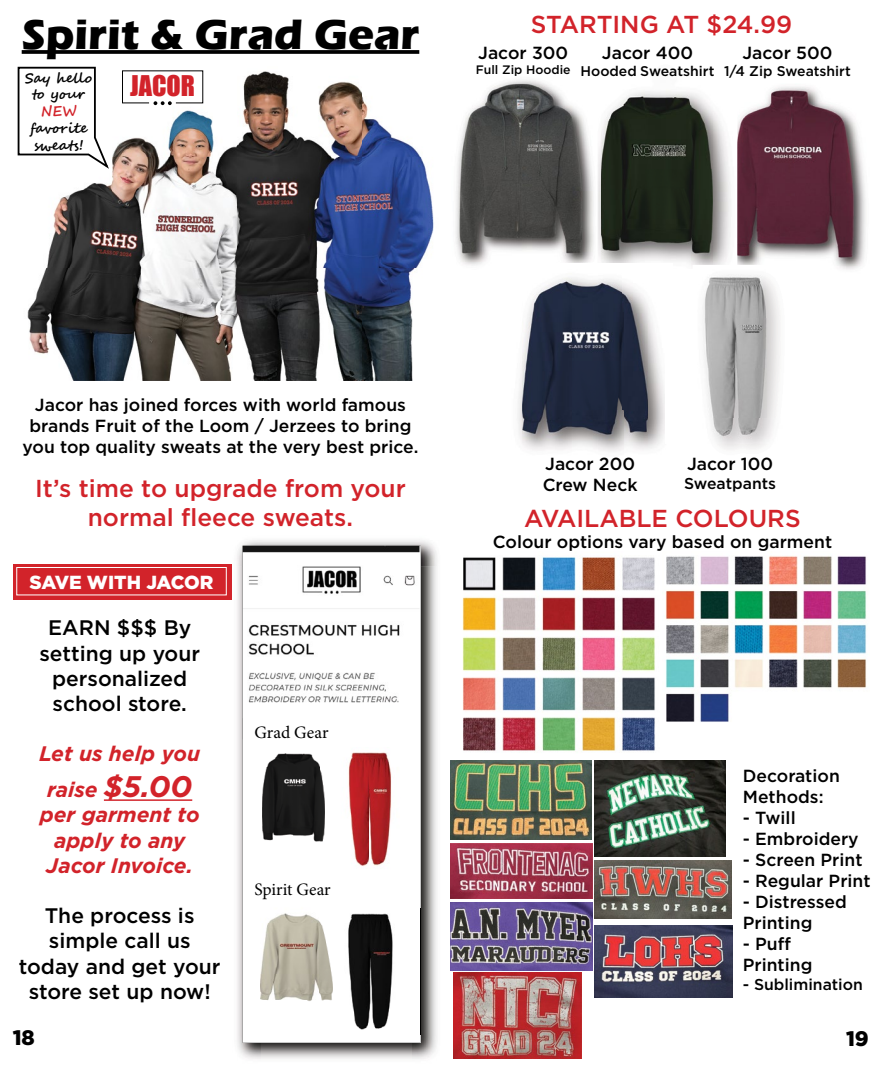
<style>
.page{position:relative;width:882px;height:1071px;background:#fff}
.page>*{position:absolute;margin:0;border:0;box-sizing:border-box;transform-origin:0 0}
.t1{font:700 43.75px "Eras ITC";color:#000}
.t2{font:26.25px "Impact";color:#d2232a}
.t3{font:500 24.5px/29.4px "Gotham";color:#d2232a;text-align:center}
.t4{font:500 21px/25.2px "Gotham";color:#000;text-align:center}
.t5{font:italic 700 21px/25.2px "Gotham";color:#d2232a;text-align:center}
.t6{font:900 21px "Gotham";color:#000}
.t7{font:900 18.9px "Gotham";letter-spacing:-.005em;color:#fff}
.t8{font:500 17.5px/21px "Gotham";color:#000}
.t9{font:17.5px "Minion Pro";color:#000}
.t10{font:500 15.75px "Gotham";color:#000}
.t11{font:500 14px "Gotham";color:#000}
.t12{font:700 14px/16.8px "Segoe Script";color:#000;text-align:center}
.t13{font:700 14px "Segoe Script";color:#d2232a}
.t14{font:500 12.25px "Gotham";color:#000}
.s1{font-size:29.75px}
</style>
<div class="page">
<img style="left:21px;top:50px;width:413px;height:330px">
<svg style="left:22px;top:50px;width:397px;height:4px;background:#101010"></svg>
<svg style="left:17px;top:66px;width:93px;height:103px"></svg>
<svg style="left:122px;top:70px;width:81px;height:35px"></svg>
<img style="left:737px;top:86px;width:129px;height:179px">
<img style="left:712px;top:109px;width:19px;height:156px">
<img style="left:601px;top:90px;width:111px;height:175px">
<img style="left:574px;top:154px;width:24px;height:109px">
<img style="left:455px;top:80px;width:140px;height:182px">
<img style="left:517px;top:263px;width:156px;height:189px">
<img style="left:666px;top:269px;width:118px;height:175px">
<img style="left:462px;top:557px;width:193px;height:194px">
<img style="left:665px;top:556px;width:202px;height:166px">
<img style="left:450px;top:902px;width:142px;height:69px">
<img style="left:450px;top:761px;width:141px;height:79px">
<img style="left:450px;top:843px;width:143px;height:55px">
<img style="left:595px;top:761px;width:131px;height:96px">
<img style="left:595px;top:926px;width:137px;height:71px">
<img style="left:595px;top:861px;width:137px;height:57px">
<img style="left:454px;top:972px;width:128px;height:87px">
<img style="left:237px;top:540px;width:200px;height:26px">
<img style="left:237px;top:566px;width:25px;height:493px">
<img style="left:411px;top:566px;width:26px;height:493px">
<img style="left:262px;top:1043px;width:149px;height:16px">
<svg style="left:243px;top:739px;width:177px;height:304px"></svg>
<img style="left:243px;top:546px;width:177px;height:193px">
<img style="left:325px;top:747px;width:94px;height:62px">
<img style="left:321px;top:809px;width:98px;height:61px">
<img style="left:260px;top:898px;width:72px;height:25px">
<img style="left:260px;top:923px;width:60px;height:103px">
<img style="left:332px;top:909px;width:63px;height:100px">
<img style="left:395px;top:909px;width:26px;height:125px">
<img style="left:320px;top:1009px;width:75px;height:25px">
<img style="left:320px;top:909px;width:12px;height:117px">
<img style="left:262px;top:739px;width:63px;height:28px">
<img style="left:262px;top:767px;width:59px;height:83px">
<img style="left:321px;top:747px;width:4px;height:103px">
<hr style="left:104px;top:799px;width:88px;height:2px;background:#d2232a">
<div style="left:13px;top:565px;width:218px;height:35px;background:#d2232a"></div>
<div style="left:16px;top:567px;width:211px;height:28px;border:1px solid #fff"></div>
<h1 class="t1" style="left:22px;top:9px;width:399px">Spirit &amp; Grad Gear</h1>
<p class="t12" style="left:25px;top:69px;width:69px">Say hello to your</p>
<p class="t13" style="left:41px;top:100px;width:37px">NEW</p>
<p class="t12" style="left:30px;top:120px;width:59px;text-align:left">favorite sweats!</p>
<h2 class="t2" style="left:130px;top:66px;width:66px">JACOR</h2>
<h3 class="t3" style="left:531px;top:9px;width:263px">STARTING AT $24.99</h3>
<p class="t8" style="left:478px;top:43px;width:91px">Jacor 300</p>
<p class="t14" style="left:476px;top:62px;width:96px">Full Zip Hoodie</p>
<p class="t8" style="left:602px;top:43px;width:93px">Jacor 400</p>
<p class="t11" style="left:581px;top:62px;width:135px">Hooded Sweatshirt</p>
<p class="t8" style="left:742px;top:43px;width:92px">Jacor 500</p>
<p class="t11" style="left:724px;top:62px;width:128px">1/4 Zip Sweatshirt</p>
<p class="t8" style="left:23px;top:394px;width:397px;text-align:center">Jacor has joined forces with world famous brands Fruit of the Loom / Jerzees to bring you top quality sweats at the very best price.</p>
<h3 class="t3" style="left:35px;top:473px;width:372px">It’s time to upgrade from your normal fleece sweats.</h3>
<p class="t7" style="left:30px;top:569px;width:185px">SAVE WITH JACOR</p>
<p class="t4" style="left:39px;top:615px;width:162px">EARN $$$ By setting up your personalized school store.</p>
<p class="t5" style="left:39px;top:736px;width:163px;line-height:35.7px">Let us help you raise <span class="s1">$5.00</span></p>
<p class="t5" style="left:40px;top:802px;width:162px">per garment to apply to any<br>Jacor Invoice.</p>
<p class="t4" style="left:19px;top:903px;width:203px">The process is simple call us today and get your store set up now!</p>
<p class="t9" style="left:255px;top:720px;width:75px">Grad Gear</p>
<p class="t9" style="left:255px;top:878px;width:78px">Spirit Gear</p>
<p class="t8" style="left:543px;top:453px;width:96px">Jacor 200<br>Crew Neck</p>
<p class="t8" style="left:687px;top:453px;width:88px">Jacor 100</p>
<p class="t10" style="left:684px;top:473px;width:94px">Sweatpants</p>
<h3 class="t3" style="left:524px;top:503px;width:278px">AVAILABLE COLOURS</h3>
<p class="t8" style="left:493px;top:531px;width:341px">Colour options vary based on garment</p>
<p class="t8" style="left:743px;top:765px;width:99px">Decoration<br>Methods:</p>
<p class="t8" style="left:743px;top:807px;width:54px">- Twill</p>
<p class="t8" style="left:743px;top:828px;width:117px">- Embroidery</p>
<p class="t8" style="left:743px;top:849px;width:121px">- Screen Print</p>
<p class="t8" style="left:743px;top:870px;width:129px">- Regular Print</p>
<p class="t8" style="left:743px;top:891px;width:106px">- Distressed<br>Printing</p>
<p class="t8" style="left:743px;top:933px;width:71px">- Puff<br>Printing</p>
<p class="t10" style="left:743px;top:974px;width:122px">- Sublimination</p>
<p class="t6" style="left:13px;top:1023px;width:24px">18</p>
<p class="t6" style="left:846px;top:1024px;width:24px">19</p>
</div>
